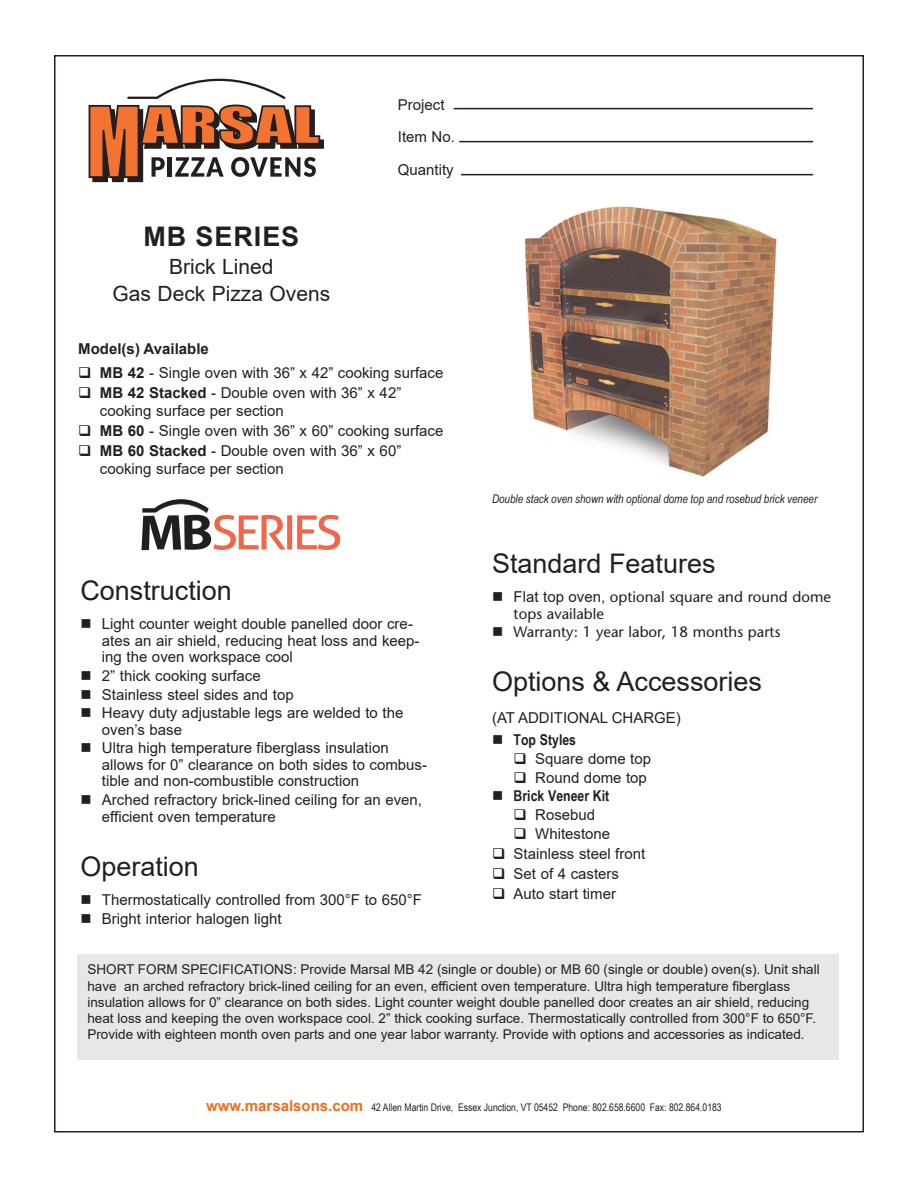
<style>
.page{position:relative;width:918px;height:1188px;background:#fff}
.page>*{position:absolute;margin:0;border:0;box-sizing:border-box;transform-origin:0 0}
.Subhead{font:27px "Arial";color:#231f20}
.Model_Name{font:700 27px "Arial";letter-spacing:.035em;color:#231f20}
.Model_Description{font:21px "Arial";color:#231f20}
.TEXT_-_10_pt_left{font:15px/16.5px "Arial";color:#231f20}
.t1{font:15px/16.5px "Stone Sans";color:#231f20}
.t2{font:700 15px "Arial Narrow";color:#231f20}
.TEXT_-_10_pt_bold{font:700 15px "Arial";color:#231f20}
.TEXT_-_Short_Form{font:13.5px/16.2px "Arial";color:#231f20}
.TEXT_-_8_pt_italic{font:italic 12px "Arial Narrow";color:#231f20}
.t3{font:10.5px "Arial Narrow";color:#231f20}
.s1{font-weight:700}
.s2{font-family:"Arial"}
.s3{font-family:"Arial";font-weight:700;font-size:15px;color:#ec6e20}
</style>
<div class="page">
<svg style="left:127px;top:79px;width:159px;height:20px"></svg>
<svg style="left:89px;top:105px;width:235px;height:77px"></svg>
<hr style="left:454px;top:108px;width:359px;height:1px;background:#231f20">
<hr style="left:459px;top:141px;width:354px;height:1px;background:#231f20">
<hr style="left:461px;top:174px;width:352px;height:1px;background:#231f20">
<div style="left:77px;top:954px;width:762px;height:106px;background:#e6e7e9"></div>
<img style="left:524px;top:206px;width:253px;height:271px">
<svg style="left:141px;top:499px;width:199px;height:51px"></svg>
<p class="Model_Name" style="left:143px;top:218px;width:157px">MB SERIES</p>
<p class="Model_Description" style="left:169px;top:252px;width:106px">Brick Lined</p>
<p class="Model_Description" style="left:113px;top:279px;width:219px">Gas Deck Pizza Ovens</p>
<p class="TEXT_-_10_pt_left" style="left:398px;top:88px;width:59px;line-height:32.7px">Project<br>Item No.<br>Quantity</p>
<p class="TEXT_-_10_pt_bold" style="left:78px;top:339px;width:132px">Model(s) Available</p>
<p class="TEXT_-_10_pt_left" style="left:100px;top:364px;width:345px"><span class="s1">MB 42</span> - Single oven with 36” x 42” cooking surface</p>
<p class="TEXT_-_10_pt_left" style="left:100px;top:384px;width:303px;line-height:18px"><span class="s1">MB 42 Stacked</span> - Double oven with 36” x 42” cooking surface per section</p>
<p class="TEXT_-_10_pt_left" style="left:100px;top:423px;width:345px"><span class="s1">MB 60</span> - Single oven with 36” x 60” cooking surface</p>
<p class="TEXT_-_10_pt_left" style="left:100px;top:442px;width:303px;line-height:18px"><span class="s1">MB 60 Stacked</span> - Double oven with 36” x 60” cooking surface per section</p>
<p class="Subhead" style="left:80px;top:572px;width:153px">Construction</p>
<p class="TEXT_-_10_pt_left" style="left:102px;top:616px;width:319px">Light counter weight double panelled door cre&shy;ates an air shield, reducing heat loss and keep&shy;ing the oven workspace cool</p>
<p class="TEXT_-_10_pt_left" style="left:102px;top:667px;width:160px">2” thick cooking surface</p>
<p class="TEXT_-_10_pt_left" style="left:102px;top:686px;width:193px">Stainless steel sides and top</p>
<p class="TEXT_-_10_pt_left" style="left:102px;top:705px;width:303px">Heavy duty adjustable legs are welded to the oven’s base</p>
<p class="TEXT_-_10_pt_left" style="left:102px;top:740px;width:327px">Ultra high temperature fiberglass insulation allows for 0” clearance on both sides to combus&shy;tible and non-combustible construction</p>
<p class="TEXT_-_10_pt_left" style="left:102px;top:791px;width:322px">Arched refractory brick-lined ceiling for an even, efficient oven temperature</p>
<p class="Subhead" style="left:80px;top:847px;width:120px">Operation</p>
<p class="TEXT_-_10_pt_left" style="left:102px;top:891px;width:322px">Thermostatically controlled from 300°F to 650°F</p>
<p class="TEXT_-_10_pt_left" style="left:102px;top:910px;width:181px">Bright interior halogen light</p>
<p class="TEXT_-_8_pt_italic" style="left:492px;top:490px;width:327px">Double stack oven shown with optional dome top and rosebud brick veneer</p>
<p class="Subhead" style="left:492px;top:545px;width:225px">Standard Features</p>
<p class="t1" style="left:514px;top:589px;width:319px"><span class="s2">Flat top oven,</span> optional square and round dome tops available</p>
<p class="t1" style="left:514px;top:624px;width:269px">Warranty: 1 year labor, 18 months parts</p>
<p class="Subhead" style="left:492px;top:663px;width:272px">Options &amp; Accessories</p>
<p class="TEXT_-_10_pt_left" style="left:492px;top:710px;width:190px">(AT ADDITIONAL CHARGE)</p>
<p class="t2" style="left:514px;top:729px;width:64px">Top Styles</p>
<p class="TEXT_-_10_pt_left" style="left:535px;top:750px;width:117px">Square dome top</p>
<p class="TEXT_-_10_pt_left" style="left:535px;top:769px;width:113px">Round dome top</p>
<p class="t2" style="left:514px;top:785px;width:97px">Brick Veneer Kit</p>
<p class="TEXT_-_10_pt_left" style="left:535px;top:806px;width:62px">Rosebud</p>
<p class="TEXT_-_10_pt_left" style="left:535px;top:825px;width:77px">Whitestone</p>
<p class="TEXT_-_10_pt_left" style="left:514px;top:845px;width:133px">Stainless steel front</p>
<p class="TEXT_-_10_pt_left" style="left:514px;top:865px;width:107px">Set of 4 casters</p>
<p class="TEXT_-_10_pt_left" style="left:514px;top:886px;width:104px">Auto start timer</p>
<p class="TEXT_-_Short_Form" style="left:87px;top:962px;width:734px">SHORT FORM SPECIFICATIONS: Provide Marsal MB 42 (single or double) or MB 60 (single or double) oven(s). Unit shall have an arched refractory brick-lined ceiling for an even, efficient oven temperature. Ultra high temperature fiberglass insulation allows for 0” clearance on both sides. Light counter weight double panelled door creates an air shield, reducing heat loss and keeping the oven workspace cool. 2” thick cooking surface. Thermostatically controlled from 300°F to 650°F.<br>Provide with eighteen month oven parts and one year labor warranty. Provide with options and accessories as indicated.</p>
<p class="t3" style="left:206px;top:1099px;width:517px"><span class="s3">www.marsalsons.com</span> 42 Allen Martin Drive, Essex Junction, VT 05452 Phone: 802.658.6600 Fax: 802.864.0183</p>
</div>
